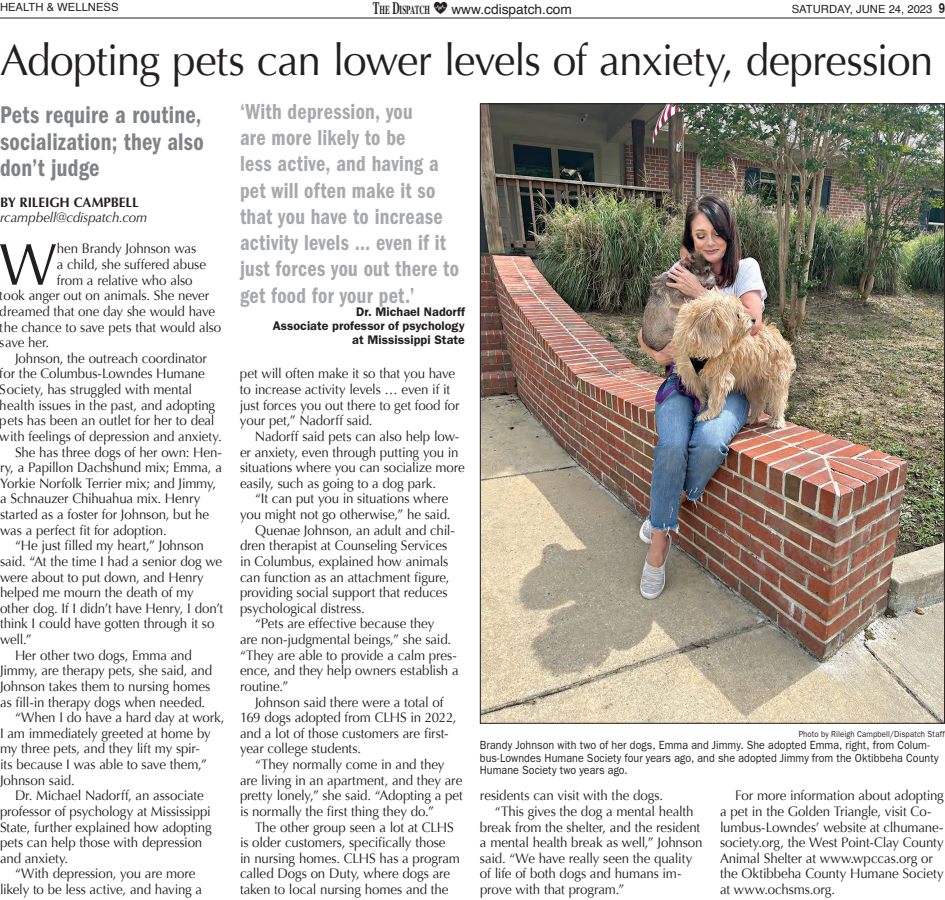
<style>
.page{position:relative;width:945px;height:900px;background:#fff}
.page>*{position:absolute;margin:0;border:0;box-sizing:border-box;transform-origin:0 0}
.t1{font:59.38px "Optima";color:#231f20}
.t2{font:43.75px "Optima";letter-spacing:-.025em;color:#231f20}
.t3{font:25px/26.2px "ITC Franklin Gothic Std Dm Cd";letter-spacing:.01em;color:#808285;text-align:justify;scale:.9 1}
.t4{font:22.5px/26.2px "ITC Franklin Gothic Std Dm Cd";letter-spacing:.01em;color:#a8a9ad;scale:.9 1}
.t5{font:13.75px/15.6px "Optima";letter-spacing:-.01em;color:#231f20}
.t6{font:italic 13.75px "Optima";letter-spacing:-.015em;color:#231f20}
.t7{font:13.75px "Helvetica";color:#231f20}
.t8{font:700 13.75px "Optima";letter-spacing:-.005em;color:#231f20}
.t9{font:600 12.5px/13.8px "ITC Franklin Gothic Std";letter-spacing:.005em;color:#231f20;text-align:right}
.t10{font:700 12.25px "Times";letter-spacing:-.005em;color:#231f20;scale:.58 1}
.t11{font:11.88px/12.5px "ITC Franklin Gothic Std";letter-spacing:.005em;color:#231f20;scale:.9 1}
.t12{font:11.25px "Helvetica";color:#231f20}
.t13{font:8.75px "ITC Franklin Gothic Std";letter-spacing:.015em;color:#231f20;scale:.9 1}
.s1{font-size:17.5px}
.s2{font-weight:700;font-stretch:condensed;font-size:13.75px}
</style>
<div class="page">
<hr style="left:0;top:18px;width:945px;height:1px;background:#231f20">
<img style="left:482px;top:106px;width:461px;height:616px">
<p class="t12" style="left:0;top:-2px;width:120px">HEALTH &amp; WELLNESS</p>
<p class="t10" style="left:373px;top:-2px;width:100px"><span class="s1">T</span>HE <span class="s1">D</span>ISPATCH</p>
<p class="t7" style="left:451px;top:-1px;width:122px">www.cdispatch.com</p>
<p class="t12" style="left:792px;top:0;width:155px">SATURDAY, JUNE 24, 2023 <span class="s2">9</span></p>
<h2 class="t2" style="left:0;top:34px;width:935px">Adopting pets can lower levels of anxiety, depression</h2>
<h3 class="t3" style="left:0;top:102px;width:228px">Pets require a routine, socialization; they also don’t judge</h3>
<p class="t8" style="left:0;top:194px;width:140px">BY RILEIGH CAMPBELL</p>
<p class="t6" style="left:0;top:210px;width:149px">rcampbell@cdispatch.com</p>
<h1 class="t1" style="left:-1px;top:230px;width:59px">W</h1>
<p class="t5" style="left:57px;top:241px;width:141px">hen Brandy Johnson was</p>
<h3 class="t4" style="left:240px;top:98px;width:245px">‘With depression, you<br>are more likely to be<br>less active, and having a pet will often make it so that you have to increase activity levels … even if it just forces you out there to get food for your pet.’</h3>
<p class="t9" style="left:273px;top:305px;width:194px">Dr. Michael Nadorff<br>Associate professor of psychology at Mississippi State</p>
<p class="t5" style="left:57px;top:257px;width:151px">a child, she suffered abuse</p>
<p class="t5" style="left:57px;top:272px;width:137px">from a relative who also</p>
<p class="t5" style="left:0;top:288px;width:211px">took anger out on animals. She never</p>
<p class="t5" style="left:0;top:304px;width:217px">dreamed that one day she would have</p>
<p class="t5" style="left:0;top:319px;width:223px">the chance to save pets that would also</p>
<p class="t5" style="left:0;top:335px;width:51px">save her.</p>
<p class="t5" style="left:15px;top:351px;width:193px">Johnson, the outreach coordinator</p>
<p class="t5" style="left:0;top:366px;width:206px">for the Columbus-Lowndes Humane</p>
<p class="t5" style="left:0;top:382px;width:194px">Society, has struggled with mental</p>
<p class="t5" style="left:0;top:397px;width:217px">health issues in the past, and adopting</p>
<p class="t5" style="left:0;top:413px;width:216px">pets has been an outlet for her to deal</p>
<p class="t5" style="left:0;top:429px;width:223px">with feelings of depression and anxiety.</p>
<p class="t5" style="left:15px;top:444px;width:208px">She has three dogs of her own: Hen-</p>
<p class="t5" style="left:0;top:460px;width:224px">ry, a Papillon Dachshund mix; Emma, a</p>
<p class="t5" style="left:0;top:476px;width:218px">Yorkie Norfolk Terrier mix; and Jimmy,</p>
<p class="t5" style="left:0;top:491px;width:202px">a Schnauzer Chihuahua mix. Henry</p>
<p class="t5" style="left:0;top:507px;width:211px">started as a foster for Johnson, but he</p>
<p class="t5" style="left:0;top:522px;width:168px">was a perfect fit for adoption.</p>
<p class="t5" style="left:15px;top:538px;width:190px">“He just filled my heart,” Johnson</p>
<p class="t5" style="left:0;top:554px;width:224px">said. “At the time I had a senior dog we</p>
<p class="t5" style="left:0;top:569px;width:205px">were about to put down, and Henry</p>
<p class="t5" style="left:0;top:585px;width:195px">helped me mourn the death of my</p>
<p class="t5" style="left:0;top:600px;width:225px">other dog. If I didn’t have Henry, I don’t</p>
<p class="t5" style="left:0;top:616px;width:216px">think I could have gotten through it so</p>
<p class="t5" style="left:0;top:632px;width:33px">well.”</p>
<p class="t5" style="left:15px;top:647px;width:178px">Her other two dogs, Emma and</p>
<p class="t5" style="left:0;top:663px;width:214px">Jimmy, are therapy pets, she said, and</p>
<p class="t5" style="left:0;top:679px;width:212px">Johnson takes them to nursing homes</p>
<p class="t5" style="left:0;top:694px;width:207px">as fill-in therapy dogs when needed.</p>
<p class="t5" style="left:15px;top:710px;width:211px">“When I do have a hard day at work,</p>
<p class="t5" style="left:0;top:725px;width:212px">I am immediately greeted at home by</p>
<p class="t5" style="left:0;top:741px;width:201px">my three pets, and they lift my spir-</p>
<p class="t5" style="left:0;top:757px;width:209px">its because I was able to save them,”</p>
<p class="t5" style="left:0;top:772px;width:76px">Johnson said.</p>
<p class="t5" style="left:15px;top:788px;width:190px">Dr. Michael Nadorff, an associate</p>
<p class="t5" style="left:0;top:804px;width:212px">professor of psychology at Mississippi</p>
<p class="t5" style="left:0;top:819px;width:213px">State, further explained how adopting</p>
<p class="t5" style="left:0;top:835px;width:204px">pets can help those with depression</p>
<p class="t5" style="left:0;top:851px;width:70px">and anxiety.</p>
<p class="t5" style="left:15px;top:866px;width:182px">“With depression, you are more</p>
<p class="t5" style="left:0;top:882px;width:204px">likely to be less active, and having a</p>
<p class="t5" style="left:240px;top:366px;width:221px">pet will often make it so that you have to increase activity levels … even if it just forces you out there to get food for your pet,” Nadorff said.</p>
<p class="t5" style="left:240px;top:429px;width:226px;text-indent:15px">Nadorff said pets can also help low&shy;er anxiety, even through putting you in situations where you can socialize more easily, such as going to a dog park.</p>
<p class="t5" style="left:255px;top:491px;width:195px">“It can put you in situations where</p>
<p class="t5" style="left:240px;top:507px;width:212px">you might not go otherwise,” he said.</p>
<p class="t5" style="left:255px;top:522px;width:201px">Quenae Johnson, an adult and chil-</p>
<p class="t5" style="left:240px;top:538px;width:209px">dren therapist at Counseling Services</p>
<p class="t5" style="left:240px;top:554px;width:210px">in Columbus, explained how animals</p>
<p class="t5" style="left:240px;top:569px;width:211px">can function as an attachment figure,</p>
<p class="t5" style="left:240px;top:585px;width:209px">providing social support that reduces</p>
<p class="t5" style="left:240px;top:601px;width:126px">psychological distress.</p>
<p class="t5" style="left:255px;top:616px;width:181px">“Pets are effective because they</p>
<p class="t5" style="left:240px;top:632px;width:213px">are non-judgmental beings,” she said.</p>
<p class="t5" style="left:240px;top:647px;width:218px">“They are able to provide a calm pres-</p>
<p class="t5" style="left:240px;top:663px;width:220px">ence, and they help owners establish a</p>
<p class="t5" style="left:240px;top:679px;width:50px">routine.”</p>
<p class="t5" style="left:255px;top:694px;width:190px">Johnson said there were a total of</p>
<p class="t5" style="left:240px;top:710px;width:218px">169 dogs adopted from CLHS in 2022,</p>
<p class="t5" style="left:240px;top:726px;width:210px">and a lot of those customers are first-</p>
<p class="t5" style="left:240px;top:741px;width:123px">year college students.</p>
<p class="t5" style="left:255px;top:757px;width:191px">“They normally come in and they</p>
<p class="t5" style="left:240px;top:772px;width:224px">are living in an apartment, and they are</p>
<p class="t5" style="left:240px;top:788px;width:224px">pretty lonely,” she said. “Adopting a pet</p>
<p class="t5" style="left:240px;top:804px;width:196px">is normally the first thing they do.”</p>
<p class="t5" style="left:255px;top:819px;width:200px">The other group seen a lot at CLHS</p>
<p class="t5" style="left:240px;top:835px;width:207px">is older customers, specifically those</p>
<p class="t5" style="left:240px;top:850px;width:222px">in nursing homes. CLHS has a program</p>
<p class="t5" style="left:240px;top:866px;width:212px">called Dogs on Duty, where dogs are</p>
<p class="t5" style="left:240px;top:882px;width:210px">taken to local nursing homes and the</p>
<p class="t13" style="left:799px;top:729px;width:164px">Photo by Rileigh Campbell/Dispatch Staff</p>
<p class="t11" style="left:480px;top:739px;width:511px">Brandy Johnson with two of her dogs, Emma and Jimmy. She adopted Emma, right, from Colum&shy;bus-Lowndes Humane Society four years ago, and she adopted Jimmy from the Oktibbeha County<br>Humane Society two years ago.</p>
<p class="t5" style="left:480px;top:788px;width:185px">residents can visit with the dogs.</p>
<p class="t5" style="left:495px;top:804px;width:200px">“This gives the dog a mental health</p>
<p class="t5" style="left:480px;top:819px;width:222px">break from the shelter, and the resident</p>
<p class="t5" style="left:480px;top:835px;width:224px">a mental health break as well,” Johnson</p>
<p class="t5" style="left:480px;top:850px;width:214px">said. “We have really seen the quality</p>
<p class="t5" style="left:480px;top:866px;width:203px">of life of both dogs and humans im-</p>
<p class="t5" style="left:480px;top:882px;width:146px">prove with that program.”</p>
<p class="t5" style="left:720px;top:788px;width:225px;text-indent:15px">For more information about adopting a pet in the Golden Triangle, visit Co&shy;lumbus-Lowndes’ website at clhumane&shy;society.org, the West Point-Clay County Animal Shelter at www.wpccas.org or the Oktibbeha County Humane Society at www.ochsms.org.</p>
</div>
